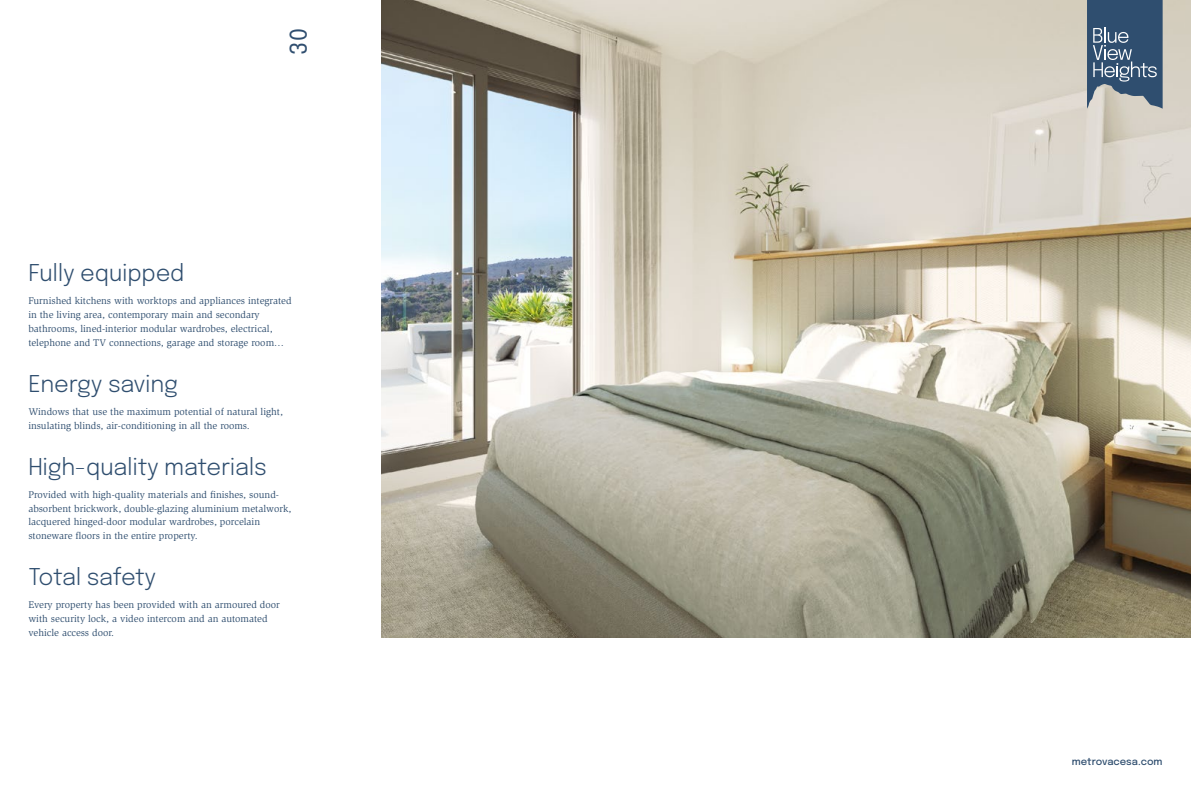
<style>
.page{position:relative;width:1191px;height:794px;background:#fff}
.page>*{position:absolute;margin:0;border:0;box-sizing:border-box;transform-origin:0 0}
.t1{font:300 23px "Epilogue";letter-spacing:-.01em;color:#2f4e6f}
.t2{font:23px "Epilogue";color:#2f4e6f}
.t3{font:10px/13.8px "Slimbach Std";color:#2f4e6f}
.t4{font:500 10px "Epilogue";color:#2f4e6f}
</style>
<div class="page">
<img style="left:382px;top:0;width:809px;height:637px">
<svg style="left:1087px;top:0;width:75px;height:109px;background:#536b84"></svg>
<h1 class="t2" style="left:282px;top:55px;width:28px;rotate:-90deg">30</h1>
<h1 class="t1" style="left:28px;top:257px;width:158px">Fully equipped</h1>
<p class="t3" style="left:28px;top:294px;width:265px">Furnished kitchens with worktops and appliances integrated in the living area, contemporary main and secondary bathrooms, lined-interior modular wardrobes, electrical, telephone and TV connections, garage and storage room…</p>
<h1 class="t1" style="left:28px;top:367px;width:151px">Energy saving</h1>
<p class="t3" style="left:28px;top:405px;width:256px">Windows that use the maximum potential of natural light, insulating blinds, air-conditioning in all the rooms.</p>
<h1 class="t1" style="left:28px;top:450px;width:240px">High-quality materials</h1>
<p class="t3" style="left:28px;top:487px;width:264px">Provided with high-quality materials and finishes, sound&shy;absorbent brickwork, double-glazing aluminium metalwork, lacquered hinged-door modular wardrobes, porcelain stoneware floors in the entire property.</p>
<h1 class="t1" style="left:28px;top:560px;width:130px">Total safety</h1>
<p class="t3" style="left:28px;top:598px;width:253px">Every property has been provided with an armoured door with security lock, a video intercom and an automated vehicle access door.</p>
<p class="t4" style="left:1071px;top:754px;width:92px">metrovacesa.com</p>
</div>
